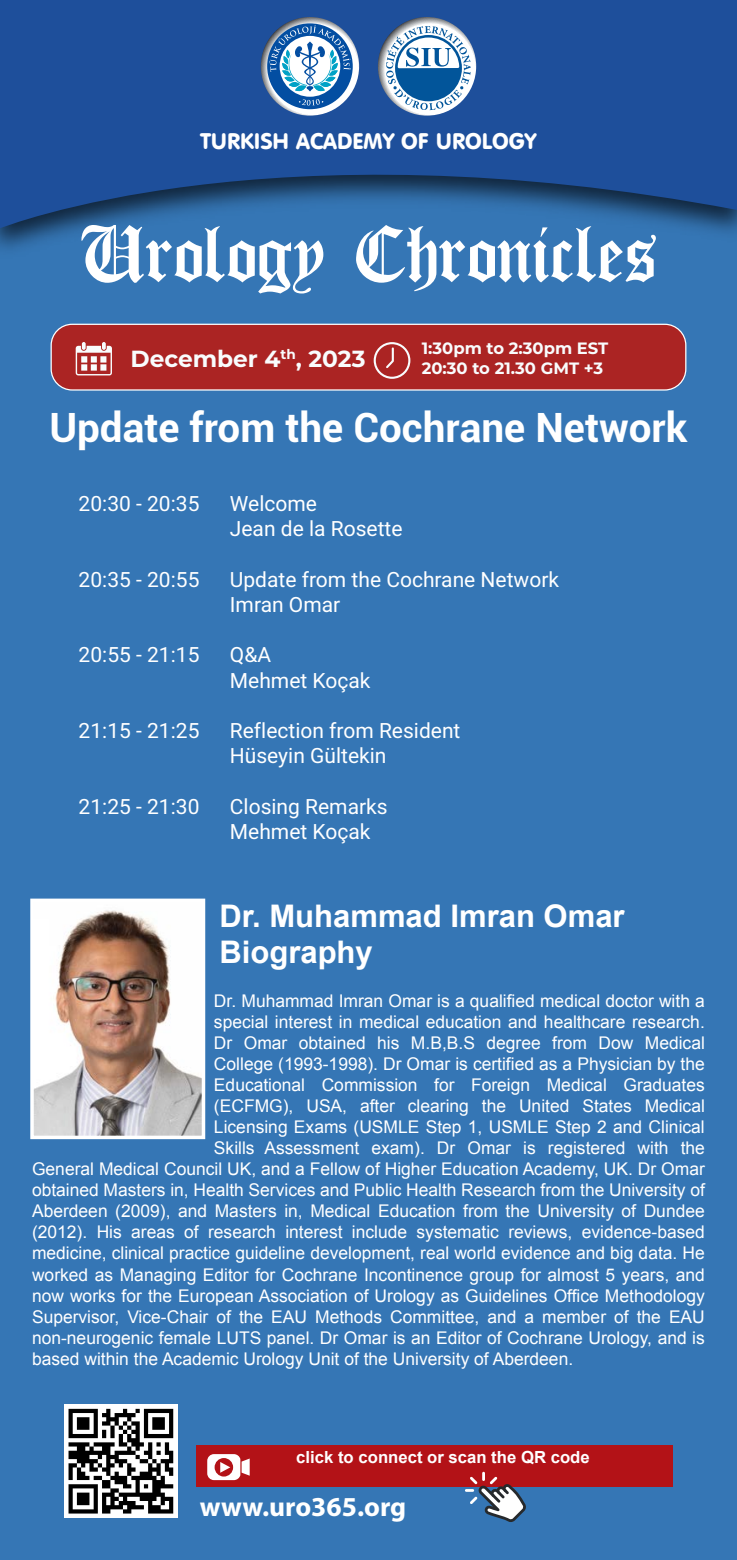
<style>
.page{position:relative;width:737px;height:1560px;background:#3576b5}
.page>*{position:absolute;margin:0;border:0;box-sizing:border-box;transform-origin:0 0}
.t1{font:700 40.43px "Roboto";color:#fff}
.t2{font:700 31.15px/36.8px "Arial";color:#fff}
.t3{font:700 27.47px "Myriad Pro";color:#fff}
.t4{font:700 23.28px "Montserrat";color:#f9fcfd}
.t5{font:22.05px "VAG Rounded BT";color:#fff}
.t6{font:21px/25.2px "Roboto";color:#fff}
.t7{font:17.5px "Arial";color:#fff}
.t8{font:700 16.62px "Arial";color:#fff}
.t9{font:700 16.45px/19.6px "Montserrat";color:#f9fcfd}
</style>
<div class="page">
<img style="left:0;top:228px;width:737px;height:30px">
<svg style="left:0;top:0;width:737px;height:228px;background:#1f5098"></svg>
<div style="left:51px;top:324px;width:634px;height:66px;background:#ab2423;border-radius:21px"></div>
<div style="left:51px;top:324px;width:635px;height:66px;border:1px solid #fff;border-radius:21px"></div>
<svg style="left:76px;top:342px;width:36px;height:33px"></svg>
<div style="left:374px;top:342px;width:36px;height:37px;border:2px solid #f9fcfd;border-radius:50%"></div>
<svg style="left:384px;top:346px;width:10px;height:22px"></svg>
<svg style="left:81px;top:225px;width:242px;height:68px"></svg>
<svg style="left:356px;top:225px;width:300px;height:66px"></svg>
<svg style="left:261px;top:17px;width:98px;height:99px"></svg>
<svg style="left:267px;top:23px;width:86px;height:86px"></svg>
<svg style="left:269px;top:25px;width:82px;height:81px;background:#719fc9"></svg>
<svg style="left:378px;top:17px;width:98px;height:99px"></svg>
<svg style="left:386px;top:26px;width:85px;height:84px;background:#84a9ca"></svg>
<div style="left:196px;top:1445px;width:476px;height:42px;background:#b31217"></div>
<svg style="left:465px;top:1471px;width:61px;height:51px"></svg>
<svg style="left:207px;top:1454px;width:43px;height:26px"></svg>
<div style="left:64px;top:1404px;width:113px;height:113px;background:#fff"></div>
<svg style="left:68px;top:1408px;width:105px;height:105px"></svg>
<img style="left:35px;top:903px;width:165px;height:231px">
<div style="left:30px;top:898px;width:175px;height:241px;border:4px solid #fff"></div>
<p class="t5" style="left:200px;top:127px;width:337px">TURKISH ACADEMY OF UROLOGY</p>
<h3 class="t4" style="left:130px;top:342px;width:236px">December 4<sup>th</sup>, 2023</h3>
<p class="t9" style="left:422px;top:338px;width:188px">1:30pm to 2:30pm EST<br>20:30 to 21.30 GMT +3</p>
<h1 class="t1" style="left:49px;top:399px;width:639px">Update from the Cochrane Network</h1>
<p class="t6" style="left:79px;top:490px;width:122px">20:30 - 20:35</p>
<p class="t6" style="left:230px;top:490px;width:174px">Welcome<br>Jean de la Rosette</p>
<p class="t6" style="left:79px;top:566px;width:122px">20:35 - 20:55</p>
<p class="t6" style="left:230px;top:566px;width:331px">Update from the Cochrane Network<br>Imran Omar</p>
<p class="t6" style="left:79px;top:641px;width:122px">20:55 - 21:15</p>
<p class="t6" style="left:230px;top:641px;width:142px">Q&amp;A<br>Mehmet Koçak</p>
<p class="t6" style="left:79px;top:717px;width:122px">21:15 - 21:25</p>
<p class="t6" style="left:230px;top:717px;width:232px">Reflection from Resident<br>Hüseyin Gültekin</p>
<p class="t6" style="left:79px;top:793px;width:122px">21:25 - 21:30</p>
<p class="t6" style="left:230px;top:793px;width:159px">Closing Remarks<br>Mehmet Koçak</p>
<h2 class="t2" style="left:219px;top:898px;width:407px">Dr. Muhammad Imran Omar<br>Biography</h2>
<p class="t7" style="left:214px;top:990px;width:492px">Dr. Muhammad Imran Omar is a qualified medical doctor with a</p>
<p class="t7" style="left:214px;top:1011px;width:492px">special interest in medical education and healthcare research.</p>
<p class="t7" style="left:214px;top:1032px;width:492px">Dr Omar obtained his M.B,B.S degree from Dow Medical</p>
<p class="t7" style="left:214px;top:1053px;width:492px">College (1993-1998). Dr Omar is certified as a Physician by the</p>
<p class="t7" style="left:214px;top:1074px;width:492px">Educational Commission for Foreign Medical Graduates</p>
<p class="t7" style="left:214px;top:1095px;width:492px">(ECFMG), USA, after clearing the United States Medical</p>
<p class="t7" style="left:214px;top:1116px;width:492px">Licensing Exams (USMLE Step 1, USMLE Step 2 and Clinical</p>
<p class="t7" style="left:214px;top:1137px;width:492px">Skills Assessment exam). Dr Omar is registered with the</p>
<p class="t7" style="left:32px;top:1158px;width:674px">General Medical Council UK, and a Fellow of Higher Education Academy, UK. Dr Omar</p>
<p class="t7" style="left:32px;top:1179px;width:674px">obtained Masters in, Health Services and Public Health Research from the University of</p>
<p class="t7" style="left:32px;top:1200px;width:674px">Aberdeen (2009), and Masters in, Medical Education from the University of Dundee</p>
<p class="t7" style="left:32px;top:1221px;width:674px">(2012). His areas of research interest include systematic reviews, evidence-based</p>
<p class="t7" style="left:32px;top:1242px;width:674px">medicine, clinical practice guideline development, real world evidence and big data. He</p>
<p class="t7" style="left:32px;top:1263px;width:674px">worked as Managing Editor for Cochrane Incontinence group for almost 5 years, and</p>
<p class="t7" style="left:32px;top:1284px;width:674px">now works for the European Association of Urology as Guidelines Office Methodology</p>
<p class="t7" style="left:32px;top:1305px;width:674px">Supervisor, Vice-Chair of the EAU Methods Committee, and a member of the EAU</p>
<p class="t7" style="left:32px;top:1326px;width:674px">non-neurogenic female LUTS panel. Dr Omar is an Editor of Cochrane Urology, and is</p>
<p class="t7" style="left:32px;top:1347px;width:542px">based within the Academic Urology Unit of the University of Aberdeen.</p>
<p class="t8" style="left:296px;top:1446px;width:295px">click to connect or scan the QR code</p>
<h3 class="t3" style="left:200px;top:1489px;width:208px">www.uro365.org</h3>
</div>
